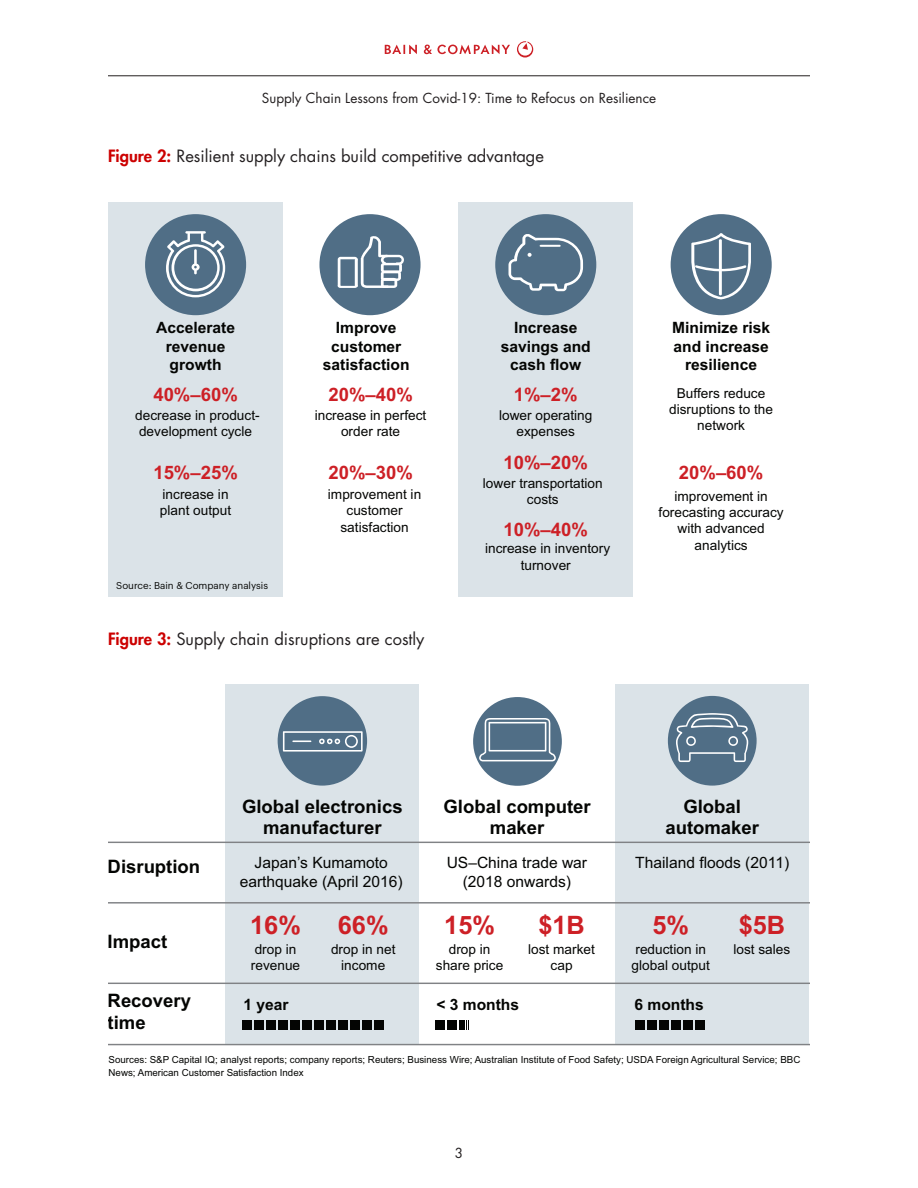
<style>
.page{position:relative;width:918px;height:1188px;background:#fff}
.page>*{position:absolute;margin:0;border:0;box-sizing:border-box;transform-origin:0 0}
.t1{font:700 25.35px "Arial";color:#cd2026}
.t2{font:700 18.6px/20.4px "Arial";color:#040503;text-align:center}
.t3{font:700 18.6px "Arial";color:#cd2026}
.Chart_tagline{font:16.5px "Futura";color:#231f20}
.t4{font:700 15.6px/18.5px "Arial";color:#040503;text-align:center}
.t5{font:15.6px/18.8px "Arial";color:#040503;text-align:center}
.t6{font:13.65px/16.4px "Arial";color:#040503;text-align:center}
.t7{font:13.5px "Futura";color:#231f20}
.t8{font:9.75px/13.2px "Arial";color:#040503}
.t9{font:9.75px "Graphik";color:#040503}
.s1{font-weight:800;color:#c00}
</style>
<div class="page">
<hr style="left:108px;top:76px;width:702px;height:1px;background:#231f20">
<svg style="left:385px;top:45px;width:32px;height:9px"></svg>
<svg style="left:424px;top:45px;width:86px;height:9px"></svg>
<svg style="left:517px;top:41px;width:16px;height:17px"></svg>
<div style="left:109px;top:202px;width:174px;height:395px;background:#dbe3e8"></div>
<div style="left:459px;top:202px;width:174px;height:395px;background:#dbe3e8"></div>
<div style="left:145px;top:214px;width:101px;height:101px;background:#506e86;border-radius:50%"></div>
<div style="left:319px;top:214px;width:102px;height:101px;background:#506e86;border-radius:50%"></div>
<div style="left:495px;top:214px;width:101px;height:101px;background:#506e86;border-radius:50%"></div>
<div style="left:671px;top:214px;width:101px;height:101px;background:#506e86;border-radius:50%"></div>
<svg style="left:166px;top:231px;width:59px;height:66px"></svg>
<svg style="left:338px;top:236px;width:66px;height:52px"></svg>
<hr style="left:355px;top:259px;width:3px;height:28px;background:#fff">
<svg style="left:509px;top:234px;width:74px;height:57px"></svg>
<svg style="left:691px;top:233px;width:60px;height:66px"></svg>
<div style="left:225px;top:685px;width:194px;height:360px;background:#dbe3e8"></div>
<div style="left:615px;top:685px;width:194px;height:360px;background:#dbe3e8"></div>
<hr style="left:108px;top:842px;width:702px;height:1px;background:#808285">
<hr style="left:108px;top:902px;width:702px;height:2px;background:#808285">
<hr style="left:108px;top:983px;width:702px;height:1px;background:#808285">
<hr style="left:108px;top:1044px;width:702px;height:1px;background:#808285">
<div style="left:668px;top:696px;width:89px;height:90px;background:#506e86;border-radius:50%"></div>
<svg style="left:676px;top:713px;width:72px;height:49px"></svg>
<div style="left:473px;top:697px;width:89px;height:89px;background:#506e86;border-radius:50%"></div>
<svg style="left:479px;top:718px;width:77px;height:43px"></svg>
<div style="left:278px;top:696px;width:89px;height:90px;background:#506e86;border-radius:50%"></div>
<svg style="left:283px;top:731px;width:80px;height:21px"></svg>
<div style="left:242px;top:1020px;width:10px;height:10px;background:#040503"></div>
<div style="left:254px;top:1020px;width:10px;height:10px;background:#040503"></div>
<div style="left:266px;top:1020px;width:10px;height:10px;background:#040503"></div>
<div style="left:278px;top:1020px;width:10px;height:10px;background:#040503"></div>
<div style="left:290px;top:1020px;width:10px;height:10px;background:#040503"></div>
<div style="left:302px;top:1020px;width:10px;height:10px;background:#040503"></div>
<div style="left:314px;top:1020px;width:10px;height:10px;background:#040503"></div>
<div style="left:326px;top:1020px;width:10px;height:10px;background:#040503"></div>
<div style="left:338px;top:1020px;width:10px;height:10px;background:#040503"></div>
<div style="left:350px;top:1020px;width:10px;height:10px;background:#040503"></div>
<div style="left:362px;top:1020px;width:10px;height:10px;background:#040503"></div>
<div style="left:374px;top:1020px;width:10px;height:10px;background:#040503"></div>
<div style="left:635px;top:1020px;width:9px;height:10px;background:#040503"></div>
<div style="left:647px;top:1020px;width:9px;height:10px;background:#040503"></div>
<div style="left:659px;top:1020px;width:9px;height:10px;background:#040503"></div>
<div style="left:671px;top:1020px;width:9px;height:10px;background:#040503"></div>
<div style="left:683px;top:1020px;width:9px;height:10px;background:#040503"></div>
<div style="left:695px;top:1020px;width:9px;height:10px;background:#040503"></div>
<div style="left:436px;top:1020px;width:9px;height:10px;background:#040503"></div>
<div style="left:448px;top:1020px;width:9px;height:10px;background:#040503"></div>
<div style="left:460px;top:1020px;width:9px;height:10px;background:#040503"></div>
<svg style="left:465px;top:1020px;width:3px;height:10px"></svg>
<p class="t7" style="left:262px;top:89px;width:396px">Supply Chain Lessons from Covid-19: Time to Refocus on Resilience</p>
<p class="Chart_tagline" style="left:108px;top:145px;width:437px"><span class="s1">Figure 2:</span> Resilient supply chains build competitive advantage</p>
<p class="t4" style="left:156px;top:318px;width:80px">Accelerate revenue growth</p>
<p class="t3" style="left:153px;top:381px;width:86px">40%–60%</p>
<p class="t6" style="left:135px;top:407px;width:126px;text-align:left">decrease in product&shy;development cycle</p>
<p class="t4" style="left:323px;top:318px;width:88px">Improve customer satisfaction</p>
<p class="t4" style="left:501px;top:318px;width:92px">Increase savings and cash flow</p>
<p class="t4" style="left:672px;top:318px;width:99px">Minimize risk and increase resilience</p>
<p class="t3" style="left:328px;top:381px;width:86px">20%–40%</p>
<p class="t3" style="left:514px;top:381px;width:65px">1%–2%</p>
<p class="t6" style="left:315px;top:407px;width:113px">increase in perfect order rate</p>
<p class="t6" style="left:499px;top:407px;width:95px">lower operating expenses</p>
<p class="t6" style="left:669px;top:385px;width:105px">Buffers reduce disruptions to the network</p>
<p class="t3" style="left:153px;top:460px;width:86px">15%–25%</p>
<p class="t6" style="left:160px;top:486px;width:73px;text-align:left">increase in plant output</p>
<p class="t3" style="left:328px;top:460px;width:86px">20%–30%</p>
<p class="t6" style="left:328px;top:486px;width:95px">improvement in customer satisfaction</p>
<p class="t3" style="left:504px;top:450px;width:86px">10%–20%</p>
<p class="t6" style="left:483px;top:475px;width:121px">lower transportation costs</p>
<p class="t3" style="left:504px;top:516px;width:86px">10%–40%</p>
<p class="t6" style="left:485px;top:540px;width:127px">increase in inventory turnover</p>
<p class="t3" style="left:679px;top:460px;width:86px">20%–60%</p>
<p class="t6" style="left:659px;top:488px;width:127px">improvement in forecasting accuracy with advanced analytics</p>
<p class="t9" style="left:116px;top:578px;width:153px">Source: Bain &amp; Company analysis</p>
<p class="Chart_tagline" style="left:108px;top:628px;width:318px"><span class="s1">Figure 3:</span> Supply chain disruptions are costly</p>
<p class="t2" style="left:242px;top:797px;width:162px">Global electronics manufacturer</p>
<p class="t2" style="left:444px;top:797px;width:149px">Global computer maker</p>
<p class="t2" style="left:665px;top:797px;width:95px">Global automaker</p>
<p class="t2" style="left:108px;top:857px;width:94px">Disruption</p>
<p class="t5" style="left:635px;top:853px;width:156px">Thailand floods (2011)</p>
<p class="t5" style="left:240px;top:853px;width:165px">Japan’s Kumamoto earthquake (April 2016)</p>
<p class="t5" style="left:447px;top:853px;width:142px">US–China trade war (2018 onwards)</p>
<p class="t2" style="left:108px;top:931px;width:61px">Impact</p>
<p class="t2" style="left:108px;top:989px;width:85px;line-height:22.2px;text-align:left">Recovery time</p>
<p class="t1" style="left:250px;top:907px;width:52px">16%</p>
<p class="t1" style="left:338px;top:907px;width:52px">66%</p>
<p class="t6" style="left:251px;top:942px;width:51px;line-height:15.6px;text-align:left">drop in revenue</p>
<p class="t6" style="left:331px;top:942px;width:66px;line-height:15.6px">drop in net income</p>
<p class="t1" style="left:444px;top:907px;width:52px">15%</p>
<p class="t6" style="left:436px;top:942px;width:69px;line-height:15.6px">drop in share price</p>
<p class="t1" style="left:538px;top:907px;width:48px">$1B</p>
<p class="t6" style="left:528px;top:942px;width:68px;line-height:15.6px">lost market cap</p>
<p class="t1" style="left:652px;top:907px;width:38px">5%</p>
<p class="t1" style="left:739px;top:907px;width:48px">$5B</p>
<p class="t6" style="left:632px;top:942px;width:80px;line-height:15.6px;text-align:left">reduction in global output</p>
<p class="t6" style="left:733px;top:941px;width:58px">lost sales</p>
<p class="t4" style="left:243px;top:995px;width:47px">1 year</p>
<p class="t4" style="left:436px;top:995px;width:84px">&lt; 3 months</p>
<p class="t4" style="left:634px;top:995px;width:71px">6 months</p>
<p class="t8" style="left:109px;top:1053px;width:693px">Sources: S&amp;P Capital IQ; analyst reports; company reports; Reuters; Business Wire; Australian Institute of Food Safety; USDA Foreign Agricultural Service; BBC<br>News; American Customer Satisfaction Index</p>
<p class="t7" style="left:455px;top:1144px;width:10px">3</p>
</div>
